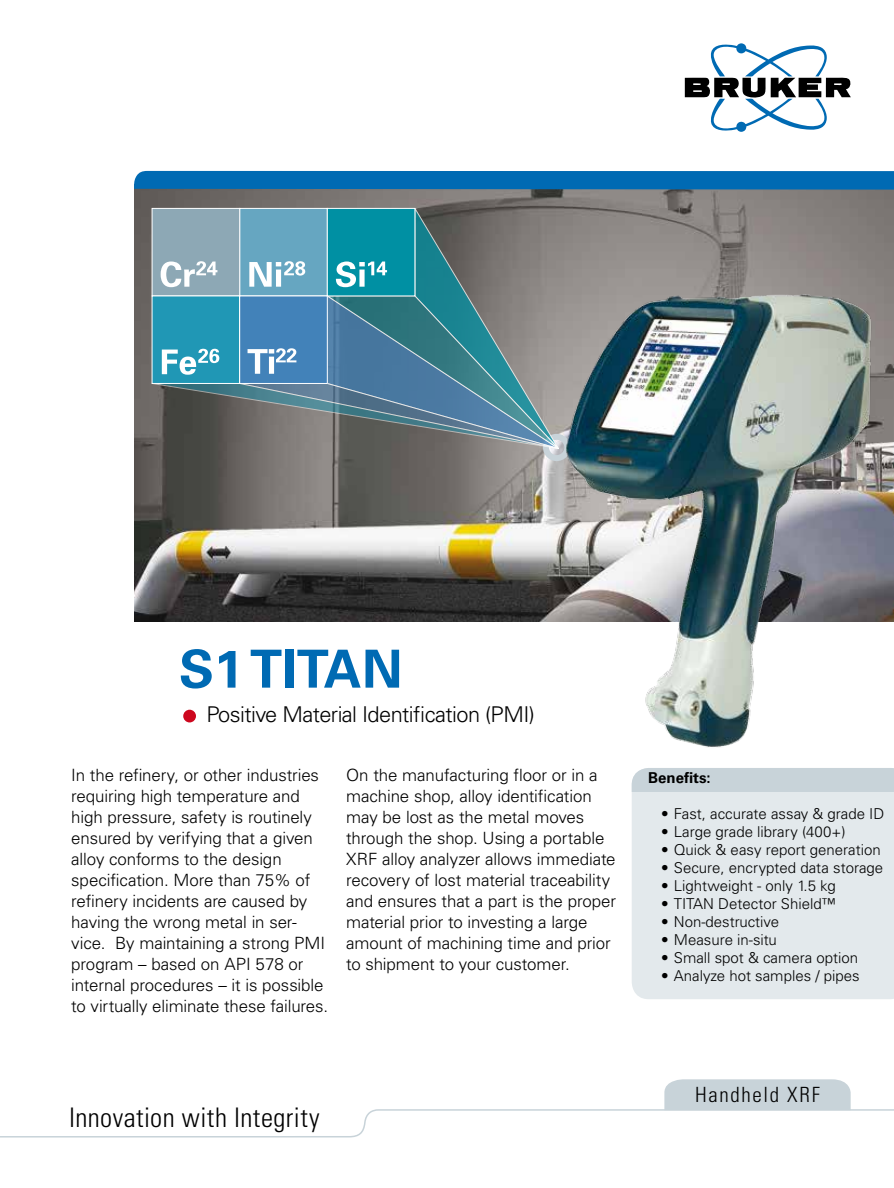
<style>
.page{position:relative;width:894px;height:1188px;background:#fff}
.page>*{position:absolute;margin:0;border:0;box-sizing:border-box;transform-origin:0 0}
.t1{font:700 52.5px "Univers";color:#006ab3}
.t2{font:300 condensed 27px "Univers LT Std";letter-spacing:.015em;color:#000}
.t3{font:300 21.75px "Univers";letter-spacing:-.025em;color:#000}
.t4{font:300 condensed 21px "Univers LT Std";letter-spacing:.08em;color:#000}
.t5{font:300 16.8px/21px "Univers";letter-spacing:-.005em;color:#000}
.t6{font:300 15px "Univers";color:#000}
.t7{font:700 15px "Univers";color:#000}
</style>
<div class="page">
<img style="left:134px;top:189px;width:759px;height:433px">
<div style="left:183px;top:710px;width:13px;height:12px;background:#cd071e;border-radius:50%"></div>
<svg style="left:684px;top:43px;width:167px;height:89px"></svg>
<svg style="left:0;top:1079px;width:893px;height:59px"></svg>
<div style="left:631px;top:791px;width:262px;height:208px;background:#e3e9ec"></div>
<div style="left:631px;top:768px;width:262px;height:23px;background:#c8d3d9"></div>
<div style="left:134px;top:171px;width:759px;height:18px;background:#006ab3"></div>
<div style="left:543px;top:434px;width:27px;height:27px;border:6px solid #c8d3d9;border-radius:50%"></div>
<svg style="left:151px;top:208px;width:407px;height:241px;background:#5b8999"></svg>
<img style="left:553px;top:281px;width:322px;height:467px">
<h1 class="t1" style="left:179px;top:638px;width:225px">S1 TITAN</h1>
<p class="t3" style="left:206px;top:702px;width:330px">Positive Material Identification (PMI)</p>
<p class="t5" style="left:346px;top:765px;width:271px">On the manufacturing floor or in a machine shop, alloy identification may be lost as the metal moves through the shop. Using a portable XRF alloy analyzer allows immediate recovery of lost material traceability and ensures that a part is the proper material prior to investing a large amount of machining time and prior to shipment to your customer.</p>
<p class="t5" style="left:71px;top:765px;width:258px">In the refinery, or other industries requiring high temperature and high pressure, safety is routinely ensured by verifying that a given alloy conforms to the design specification. More than 75% of refinery incidents are caused by having the wrong metal in ser&shy;vice. By maintaining a strong PMI program – based on API 578 or internal procedures – it is possible to virtually eliminate these failures.</p>
<p class="t7" style="left:648px;top:769px;width:64px">Benefits:</p>
<p class="t6" style="left:660px;top:805px;width:225px">• Fast, accurate assay &amp; grade ID</p>
<p class="t6" style="left:660px;top:823px;width:186px">• Large grade library (400+)</p>
<p class="t6" style="left:660px;top:841px;width:221px">• Quick &amp; easy report generation</p>
<p class="t6" style="left:660px;top:859px;width:224px">• Secure, encrypted data storage</p>
<p class="t6" style="left:660px;top:877px;width:176px">• Lightweight - only 1.5 kg</p>
<p class="t6" style="left:660px;top:895px;width:176px">• TITAN Detector Shield™</p>
<p class="t6" style="left:660px;top:913px;width:119px">• Non-destructive</p>
<p class="t6" style="left:660px;top:931px;width:117px">• Measure in-situ</p>
<p class="t6" style="left:660px;top:949px;width:198px">• Small spot &amp; camera option</p>
<p class="t6" style="left:660px;top:967px;width:200px">• Analyze hot samples / pipes</p>
<h2 class="t2" style="left:69px;top:1101px;width:252px">Innovation with Integrity</h2>
<p class="t4" style="left:695px;top:1082px;width:126px">Handheld XRF</p>
</div>
